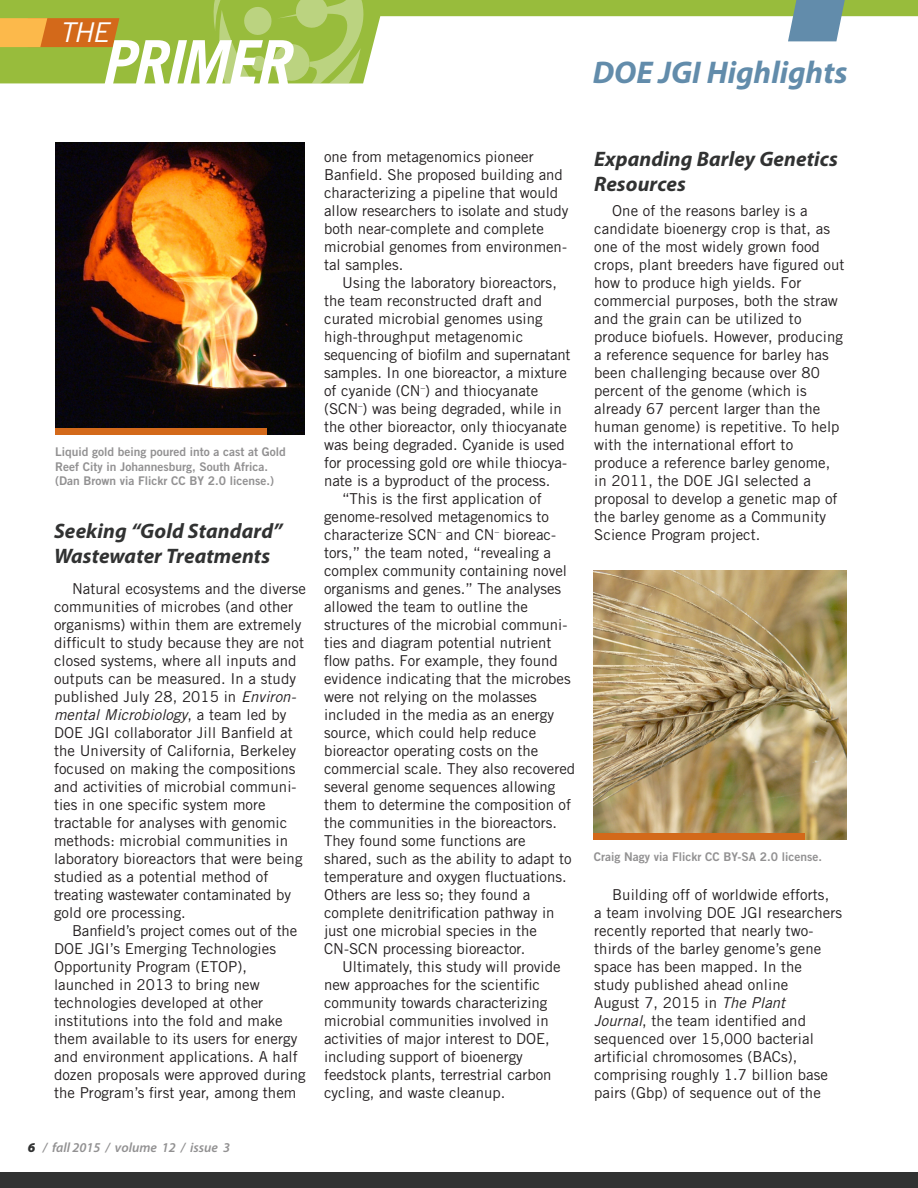
<style>
.page{position:relative;width:918px;height:1188px;background:#fff}
.page>*{position:absolute;margin:0;border:0;box-sizing:border-box;transform-origin:0 0}
.t1{font:italic 700 60.75px "Trade Gothic LT Std";letter-spacing:-.02em;color:#fff}
.Section_Head{font:italic 700 31.5px "Myriad Pro";color:#628cab}
.t2{font:italic 27.3px "Trade Gothic LT Std";color:#fff}
.t3{font:italic 700 21px/25.2px "Myriad Pro";letter-spacing:.005em;color:#313232}
.body{font:15px/18px "Trade Gothic LT Std";letter-spacing:.005em;color:#231f20}
.t4{font:italic 600 13.5px "Myriad Pro";color:#929192}
.Caption_grey{font:12px/14.4px "Trade Gothic LT Std Bd 2";color:#929192}
.s1{font-style:italic}
.s2{font-weight:900;color:#313232}
</style>
<div class="page">
<svg style="left:0;top:0;width:918px;height:83px"></svg>
<svg style="left:181px;top:0;width:182px;height:83px;background:#a4c455"></svg>
<svg style="left:0;top:18px;width:119px;height:29px;background:#e0882c"></svg>
<div style="left:0;top:1172px;width:918px;height:16px;background:#313232"></div>
<svg style="left:788px;top:0;width:57px;height:41px;background:#7399ac"></svg>
<img style="left:55px;top:143px;width:250px;height:291px">
<img style="left:594px;top:570px;width:252px;height:269px">
<div style="left:55px;top:428px;width:211px;height:6px;background:#d3691a"></div>
<div style="left:594px;top:833px;width:211px;height:6px;background:#d3691a"></div>
<h3 class="t2" style="left:60px;top:16px;width:51px">THE</h3>
<h1 class="t1" style="left:100px;top:25px;width:191px">PRIMER</h1>
<p class="Section_Head" style="left:593px;top:55px;width:256px">DOE JGI Highlights</p>
<p class="Caption_grey" style="left:55px;top:445px;width:232px">Liquid gold being poured into a cast at Gold<br>Reef City in Johannesburg, South Africa. (Dan Brown via Flickr CC BY 2.0 license.)</p>
<h2 class="t3" style="left:54px;top:518px;width:230px">Seeking “Gold Standard”<br>Wastewater Treatments</h2>
<p class="body" style="left:54px;top:579px;width:254px;text-indent:18px">Natural ecosystems and the diverse communities of microbes (and other organisms) within them are extremely difficult to study because they are not closed systems, where all inputs and outputs can be measured. In a study published July 28, 2015 in <span class="s1">Environ&shy;mental Microbiology</span>, a team led by DOE JGI collaborator Jill Banfield at the University of California, Berkeley focused on making the compositions and activities of microbial communi&shy;ties in one specific system more tractable for analyses with genomic methods: microbial communities in laboratory bioreactors that were being studied as a potential method of treating wastewater contaminated by gold ore processing.</p>
<p class="body" style="left:54px;top:921px;width:253px;text-indent:18px">Banfield’s project comes out of the DOE JGI’s Emerging Technologies Opportunity Program (ETOP), launched in 2013 to bring new technologies developed at other institutions into the fold and make them available to its users for energy and environment applications. A half dozen proposals were approved during the Program’s first year, among them</p>
<p class="t4" style="left:28px;top:1140px;width:204px"><span class="s2">6</span> / fall 2015 / volume 12 / issue 3</p>
<p class="body" style="left:324px;top:147px;width:246px">one from metagenomics pioneer<br>Banfield. She proposed building and characterizing a pipeline that would allow researchers to isolate and study both near-complete and complete microbial genomes from environmen&shy;tal samples.</p>
<p class="body" style="left:324px;top:273px;width:248px;text-indent:18px">Using the laboratory bioreactors, the team reconstructed draft and curated microbial genomes using high-throughput metagenomic sequencing of biofilm and supernatant samples. In one bioreactor, a mixture of cyanide (CN<sup>–</sup>) and thiocyanate (SCN<sup>–</sup>) was being degraded, while in the other bioreactor, only thiocyanate was being degraded. Cyanide is used for processing gold ore while thiocya&shy;nate is a byproduct of the process.</p>
<p class="body" style="left:324px;top:489px;width:253px;text-indent:18px">“This is the first application of genome-resolved metagenomics to characterize SCN<sup>–</sup> and CN<sup>–</sup> bioreac&shy;tors,” the team noted, “revealing a complex community containing novel organisms and genes.” The analyses allowed the team to outline the structures of the microbial communi&shy;ties and diagram potential nutrient flow paths. For example, they found evidence indicating that the microbes were not relying on the molasses included in the media as an energy source, which could help reduce bioreactor operating costs on the commercial scale. They also recovered several genome sequences allowing them to determine the composition of the communities in the bioreactors.<br>They found some functions are shared, such as the ability to adapt to temperature and oxygen fluctuations.<br>Others are less so; they found a complete denitrification pathway in just one microbial species in the CN-SCN processing bioreactor.</p>
<p class="body" style="left:324px;top:957px;width:238px;text-indent:18px">Ultimately, this study will provide new approaches for the scientific community towards characterizing microbial communities involved in activities of major interest to DOE, including support of bioenergy feedstock plants, terrestrial carbon cycling, and waste cleanup.</p>
<h2 class="t3" style="left:594px;top:146px;width:245px">Expanding Barley Genetics<br>Resources</h2>
<p class="body" style="left:594px;top:201px;width:252px;text-indent:18px">One of the reasons barley is a candidate bioenergy crop is that, as one of the most widely grown food crops, plant breeders have figured out how to produce high yields. For commercial purposes, both the straw and the grain can be utilized to produce biofuels. However, producing a reference sequence for barley has been challenging because over 80 percent of the genome (which is already 67 percent larger than the human genome) is repetitive. To help with the international effort to produce a reference barley genome, in 2011, the DOE JGI selected a proposal to develop a genetic map of the barley genome as a Community Science Program project.</p>
<p class="Caption_grey" style="left:594px;top:850px;width:230px">Craig Nagy via Flickr CC BY-SA 2.0 license.</p>
<p class="body" style="left:594px;top:885px;width:249px;text-indent:18px">Building off of worldwide efforts,<br>a team involving DOE JGI researchers recently reported that nearly two&shy;thirds of the barley genome’s gene space has been mapped. In the<br>study published ahead online<br>August 7, 2015 in <span class="s1">The Plant<br>Journal</span>, the team identified and sequenced over 15,000 bacterial artificial chromosomes (BACs), comprising roughly 1.7 billion base pairs (Gbp) of sequence out of the</p>
</div>
